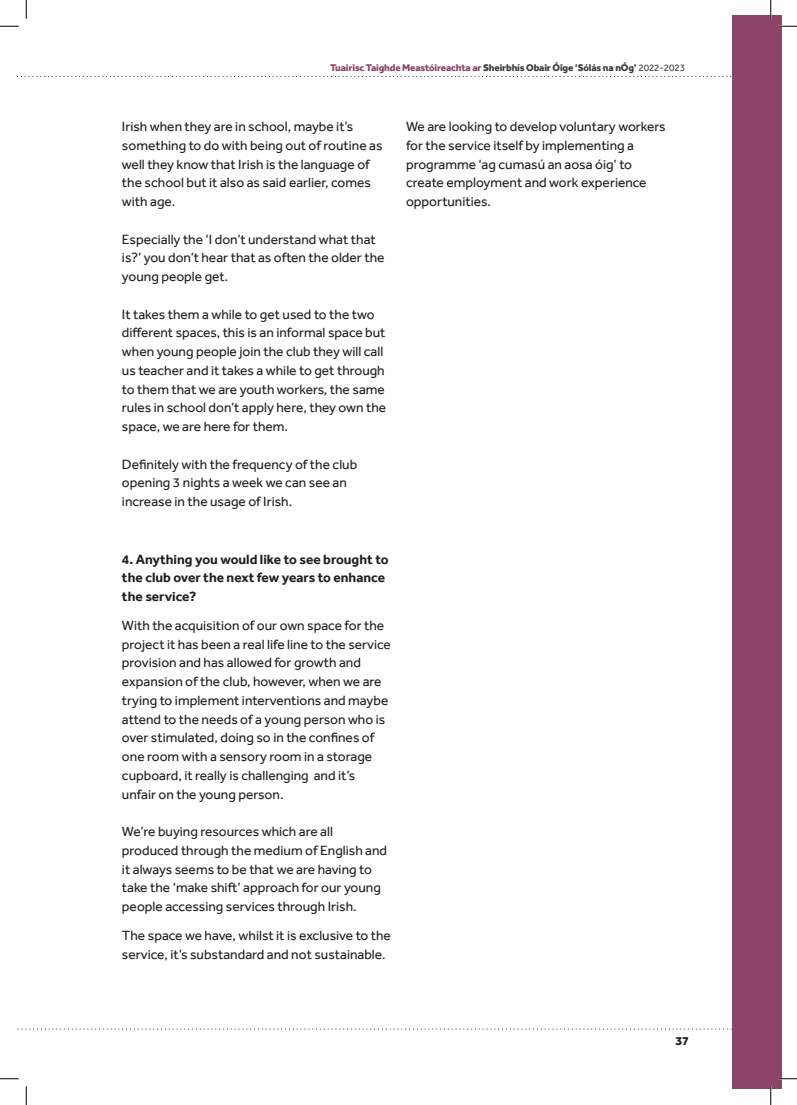
<style>
.page{position:relative;width:797px;height:1105px;background:#fff}
.page>*{position:absolute;margin:0;border:0;box-sizing:border-box;transform-origin:0 0}
.t1{font:13.75px/18.8px "Effra";color:#231f20}
.t2{font:700 13.75px/18.8px "Effra";color:#231f20}
.t3{font:800 12.5px "Effra";color:#231f20}
.t4{font:800 10px "Effra";letter-spacing:-.015em;color:#8d4469}
.s1{color:#3d3d3b}
.s2{font-weight:400;color:#3d3d3b}
</style>
<div class="page">
<svg style="left:17px;top:1028px;width:714px;height:2px"></svg>
<svg style="left:17px;top:76px;width:714px;height:1px"></svg>
<div style="left:731px;top:16px;width:50px;height:1073px;background:#8d4469"></div>
<svg style="left:0;top:25px;width:19px;height:2px"></svg>
<svg style="left:778px;top:25px;width:19px;height:2px"></svg>
<svg style="left:0;top:1078px;width:19px;height:1px"></svg>
<svg style="left:778px;top:1078px;width:19px;height:1px"></svg>
<svg style="left:25px;top:0;width:2px;height:19px"></svg>
<svg style="left:25px;top:1086px;width:2px;height:19px"></svg>
<svg style="left:770px;top:0;width:1px;height:19px"></svg>
<svg style="left:770px;top:1086px;width:1px;height:19px"></svg>
<p class="t4" style="left:330px;top:62px;width:356px">Tuairisc Taighde Meastóireachta ar <span class="s1">Sheirbhís Obair Óige ‘Sólás na nÓg’</span> <span class="s2">2022-2023</span></p>
<p class="t1" style="left:122px;top:117px;width:262px">Irish when they are in school, maybe it’s something to do with being out of routine as well they know that Irish is the language of the school but it also as said earlier, comes with age.</p>
<p class="t1" style="left:122px;top:229px;width:264px">Especially the ‘I don’t understand what that is?’ you don’t hear that as often the older the young people get.</p>
<p class="t1" style="left:122px;top:304px;width:266px">It takes them a while to get used to the two different spaces, this is an informal space but when young people join the club they will call us teacher and it takes a while to get through to them that we are youth workers, the same rules in school don’t apply here, they own the space, we are here for them.</p>
<p class="t1" style="left:122px;top:454px;width:237px">Definitely with the frequency of the club opening 3 nights a week we can see an increase in the usage of Irish.</p>
<p class="t1" style="left:406px;top:117px;width:261px">We are looking to develop voluntary workers for the service itself by implementing a programme ‘ag cumasú an aosa óig’ to create employment and work experience opportunities.</p>
<p class="t2" style="left:122px;top:549px;width:268px">4. Anything you would like to see brought to the club over the next few years to enhance the service?</p>
<p class="t1" style="left:122px;top:616px;width:270px">With the acquisition of our own space for the project it has been a real life line to the service provision and has allowed for growth and expansion of the club, however, when we are trying to implement interventions and maybe attend to the needs of a young person who is over stimulated, doing so in the confines of one room with a sensory room in a storage cupboard, it really is challenging and it’s unfair on the young person.</p>
<p class="t1" style="left:122px;top:822px;width:267px">We’re buying resources which are all produced through the medium of English and it always seems to be that we are having to take the ‘make shift’ approach for our young people accessing services through Irish.</p>
<p class="t1" style="left:122px;top:926px;width:270px">The space we have, whilst it is exclusive to the service, it’s substandard and not sustainable.</p>
<p class="t3" style="left:675px;top:1033px;width:15px">37</p>
</div>
